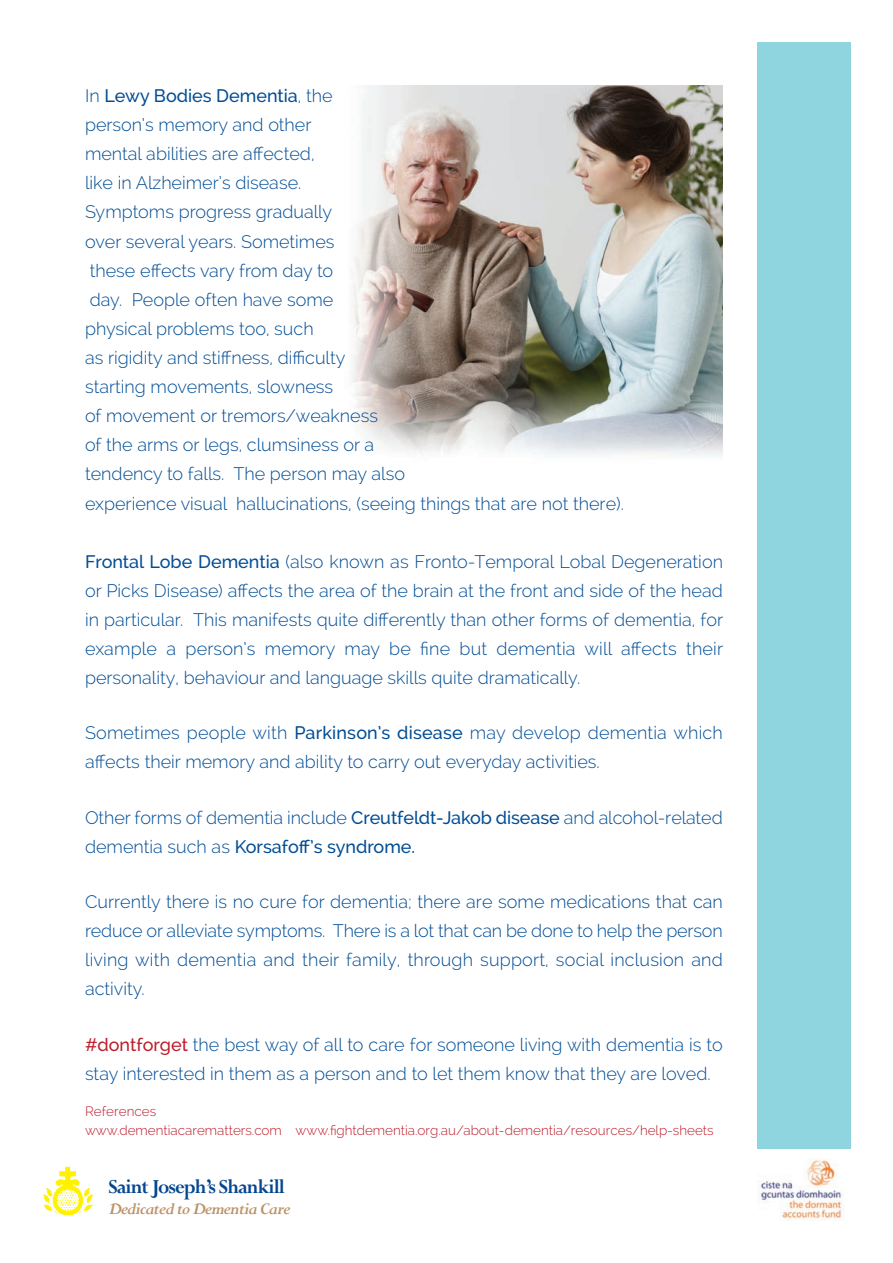
<style>
.page{position:relative;width:893px;height:1263px;background:#fff}
.page>*{position:absolute;margin:0;border:0;box-sizing:border-box;transform-origin:0 0}
.t1{font:700 21.9px "Perpetua";letter-spacing:-.045em;color:#044690;scale:.95 1}
.t2{font:italic 700 18.3px "Perpetua";letter-spacing:-.045em;color:#bd9166}
.t3{font:300 18px/29.1px "Raleway";color:#014d95}
.t4{font:300 13.5px/19px "Raleway";color:#be1d2c}
.s1{font-weight:500}
.s2{font-weight:500;color:#be1d2c}
</style>
<div class="page">
<img style="left:352px;top:85px;width:371px;height:372px">
<img style="left:43px;top:1166px;width:51px;height:50px">
<img style="left:758px;top:1159px;width:85px;height:61px">
<div style="left:757px;top:43px;width:93px;height:1106px;background:#8ed5df"></div>
<p class="t3" style="left:85px;top:81px;width:540px">In <span class="s1">Lewy Bodies Dementia</span>, the<br>person’s memory and other<br>mental abilities are affected,<br>like in Alzheimer’s disease.<br>Symptoms progress gradually<br>over several years. Sometimes<br>these effects vary from day to<br>day. People often have some<br>physical problems too, such<br>as rigidity and stiffness, difficulty<br>starting movements, slowness<br>of movement or tremors/weakness<br>of the arms or legs, clumsiness or a<br>tendency to falls. The person may also<br>experience visual hallucinations, (seeing things that are not there).</p>
<p class="t3" style="left:85px;top:547px;width:640px;text-align:justify"><span class="s1">Frontal Lobe Dementia</span> (also known as Fronto-Temporal Lobal Degeneration or Picks Disease) affects the area of the brain at the front and side of the head in particular. This manifests quite differently than other forms of dementia, for example a person’s memory may be fine but dementia will affects their personality, behaviour and language skills quite dramatically.</p>
<p class="t3" style="left:85px;top:718px;width:639px">Sometimes people with <span class="s1">Parkinson’s disease</span> may develop dementia which affects their memory and ability to carry out everyday activities.</p>
<p class="t3" style="left:85px;top:803px;width:639px">Other forms of dementia include <span class="s1">Creutfeldt-Jakob disease</span> and alcohol-related dementia such as <span class="s1">Korsafoff’s syndrome.</span></p>
<p class="t3" style="left:85px;top:887px;width:639px;text-align:justify">Currently there is no cure for dementia; there are some medications that can reduce or alleviate symptoms. There is a lot that can be done to help the person living with dementia and their family, through support, social inclusion and activity.</p>
<p class="t3" style="left:85px;top:1029px;width:639px"><span class="s2">#dontforget</span> the best way of all to care for someone living with dementia is to stay interested in them as a person and to let them know that they are loved.</p>
<p class="t4" style="left:85px;top:1102px;width:630px">References<br>www.dementiacarematters.com www.fightdementia.org.au/about-dementia/resources/help-sheets</p>
<p class="t1" style="left:108px;top:1173px;width:187px">Saint Joseph’s Shankill</p>
<p class="t2" style="left:108px;top:1197px;width:184px">Dedicated to Dementia Care</p>
</div>
